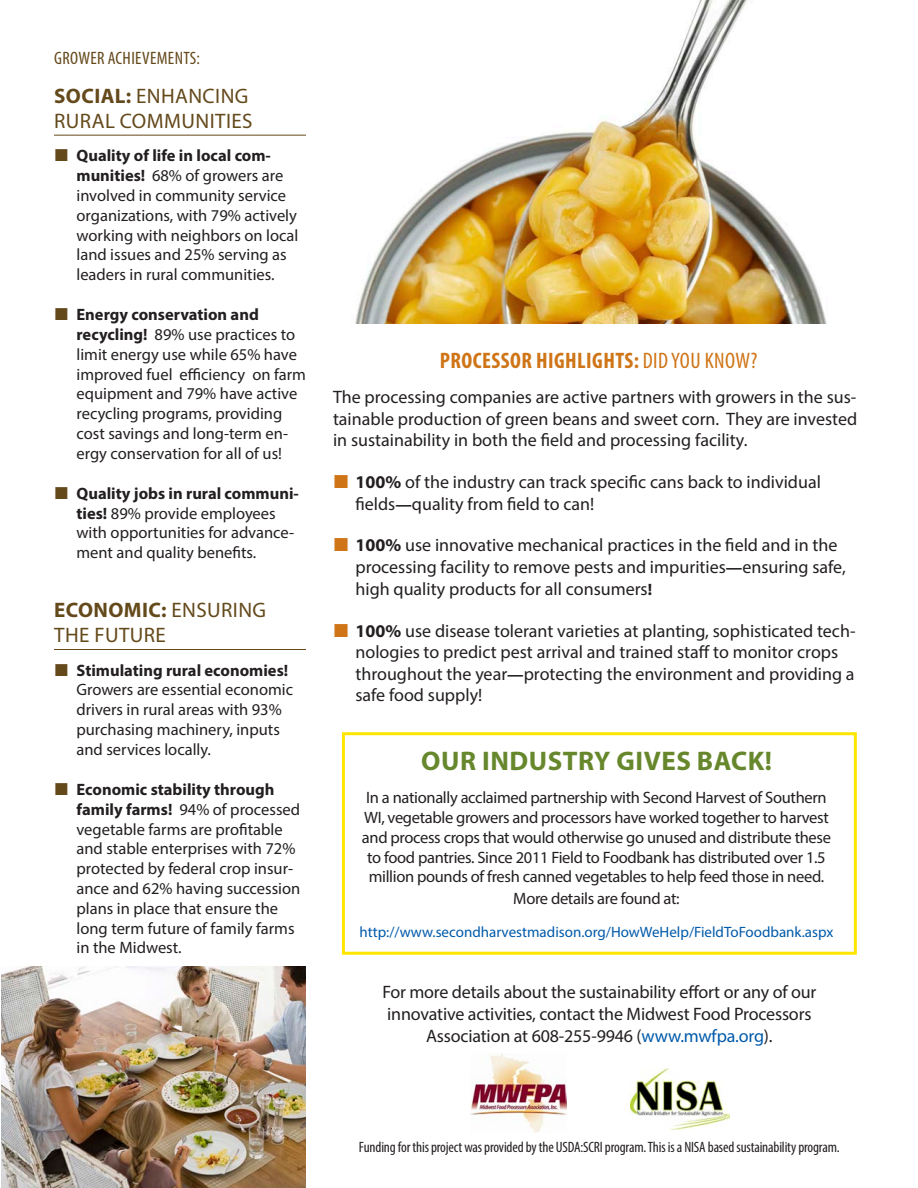
<style>
.page{position:relative;width:918px;height:1188px;background:#fff}
.page>*{position:absolute;margin:0;border:0;box-sizing:border-box;transform-origin:0 0}
.H3_Subtitle2{font:700 27px "Myriad Pro";letter-spacing:.02em;color:#67872d}
.H3_Subtitle2-2{font:700 condensed 22.5px "Myriad Pro";letter-spacing:.02em;color:#cf7517}
.H4_Questions{font:21px/25.2px "Myriad Pro";letter-spacing:.02em;color:#64491b}
.P_BodyText{font:18px/21.6px "Myriad Pro";color:#231f20}
.H3_Subtitle2-3{font:condensed 18px "Myriad Pro";letter-spacing:.02em;color:#64491b}
.P_BodyText-2{font:16.5px/19.8px "Myriad Pro";color:#231f20}
.P_BodyText-3{font:16.5px/19.8px "Myriad Pro";letter-spacing:-.02em;color:#231f20;text-align:center}
.P_BodyText-4{font:condensed 15px "Myriad Pro";letter-spacing:-.01em;color:#231f20}
.P_BodyText-5{font:15px "Myriad Pro";color:#015aaa}
.s1{font-weight:700}
.s2{font-weight:400}
.s3{font-weight:700;font-size:16.5px}
.s4{color:#015aaa}
</style>
<div class="page">
<img style="left:355px;top:0;width:472px;height:324px">
<img style="left:470px;top:1053px;width:96px;height:80px">
<hr style="left:54px;top:135px;width:252px;height:1px;background:#64491b">
<hr style="left:54px;top:649px;width:252px;height:1px;background:#64491b">
<div style="left:342px;top:732px;width:515px;height:223px;border:3px solid #ffe601"></div>
<img style="left:1px;top:966px;width:305px;height:222px">
<img style="left:631px;top:1068px;width:99px;height:61px">
<p class="H3_Subtitle2-3" style="left:54px;top:47px;width:147px">GROWER ACHIEVEMENTS:</p>
<p class="H4_Questions" style="left:54px;top:83px;width:200px"><span class="s1">SOCIAL:</span> ENHANCING<br>RURAL COMMUNITIES</p>
<p class="P_BodyText-2" style="left:77px;top:146px;width:223px"><span class="s1">Quality of life in local com&shy;munities!</span> 68% of growers are involved in community service organizations, with 79% actively working with neighbors on local land issues and 25% serving as leaders in rural communities.</p>
<p class="P_BodyText-2" style="left:77px;top:304px;width:231px"><span class="s1">Energy conservation and recycling!</span> 89% use practices to limit energy use while 65% have improved fuel efficiency on farm equipment and 79% have active recycling programs, providing cost savings and long-term en&shy;ergy conservation for all of us!</p>
<p class="P_BodyText-2" style="left:77px;top:483px;width:224px"><span class="s1">Quality jobs in rural communi&shy;ties!</span> 89% provide employees with opportunities for advance&shy;ment and quality benefits.</p>
<p class="H4_Questions" style="left:54px;top:597px;width:213px"><span class="s1">ECONOMIC:</span> ENSURING<br>THE FUTURE</p>
<p class="P_BodyText-2" style="left:77px;top:660px;width:218px"><span class="s1">Stimulating rural economies!<br></span>Growers are essential economic drivers in rural areas with 93% purchasing machinery, inputs and services locally.</p>
<p class="P_BodyText-2" style="left:77px;top:779px;width:225px"><span class="s1">Economic stability through family farms!</span> 94% of processed vegetable farms are profitable and stable enterprises with 72% protected by federal crop insur&shy;ance and 62% having succession plans in place that ensure the long term future of family farms in the Midwest.</p>
<p class="H3_Subtitle2-2" style="left:440px;top:346px;width:319px">PROCESSOR HIGHLIGHTS: <span class="s2">DID YOU KNOW?</span></p>
<p class="P_BodyText" style="left:333px;top:386px;width:526px;text-align:justify">The processing companies are active partners with growers in the sus&shy;tainable production of green beans and sweet corn. They are invested in sustainability in both the field and processing facility.</p>
<p class="P_BodyText" style="left:356px;top:471px;width:467px"><span class="s1">100%</span> of the industry can track specific cans back to individual fields<span class="s3">—</span>quality from field to can!</p>
<p class="P_BodyText" style="left:356px;top:534px;width:492px"><span class="s1">100%</span> use innovative mechanical practices in the field and in the processing facility to remove pests and impurities<span class="s3">—</span>ensuring safe, high quality products for all consumers<span class="s3">!</span></p>
<p class="P_BodyText" style="left:355px;top:619px;width:502px"><span class="s1">100%</span> use disease tolerant varieties at planting, sophisticated tech&shy;nologies to predict pest arrival and trained staff to monitor crops throughout the year<span class="s3">—</span>protecting the environment and providing a safe food supply!</p>
<p class="H3_Subtitle2" style="left:421px;top:743px;width:352px">OUR INDUSTRY GIVES BACK!</p>
<p class="P_BodyText-3" style="left:362px;top:788px;width:471px">In a nationally acclaimed partnership with Second Harvest of Southern WI, vegetable growers and processors have worked together to harvest and process crops that would otherwise go unused and distribute these to food pantries. Since 2011 Field to Foodbank has distributed over 1.5 million pounds of fresh canned vegetables to help feed those in need.</p>
<p class="P_BodyText-3" style="left:513px;top:888px;width:168px">More details are found at:</p>
<p class="P_BodyText-5" style="left:360px;top:923px;width:475px">http://www.secondharvestmadison.org/HowWeHelp/FieldToFoodbank.aspx</p>
<p class="P_BodyText" style="left:382px;top:981px;width:436px;text-align:center">For more details about the sustainability effort or any of our innovative activities, contact the Midwest Food Processors<br>Association at 608-255-9946 (<span class="s4">www.mwfpa.org</span>).</p>
<p class="P_BodyText-4" style="left:359px;top:1138px;width:482px">Funding for this project was provided by the USDA:SCRI program. This is a NISA based sustainability program.</p>
</div>
